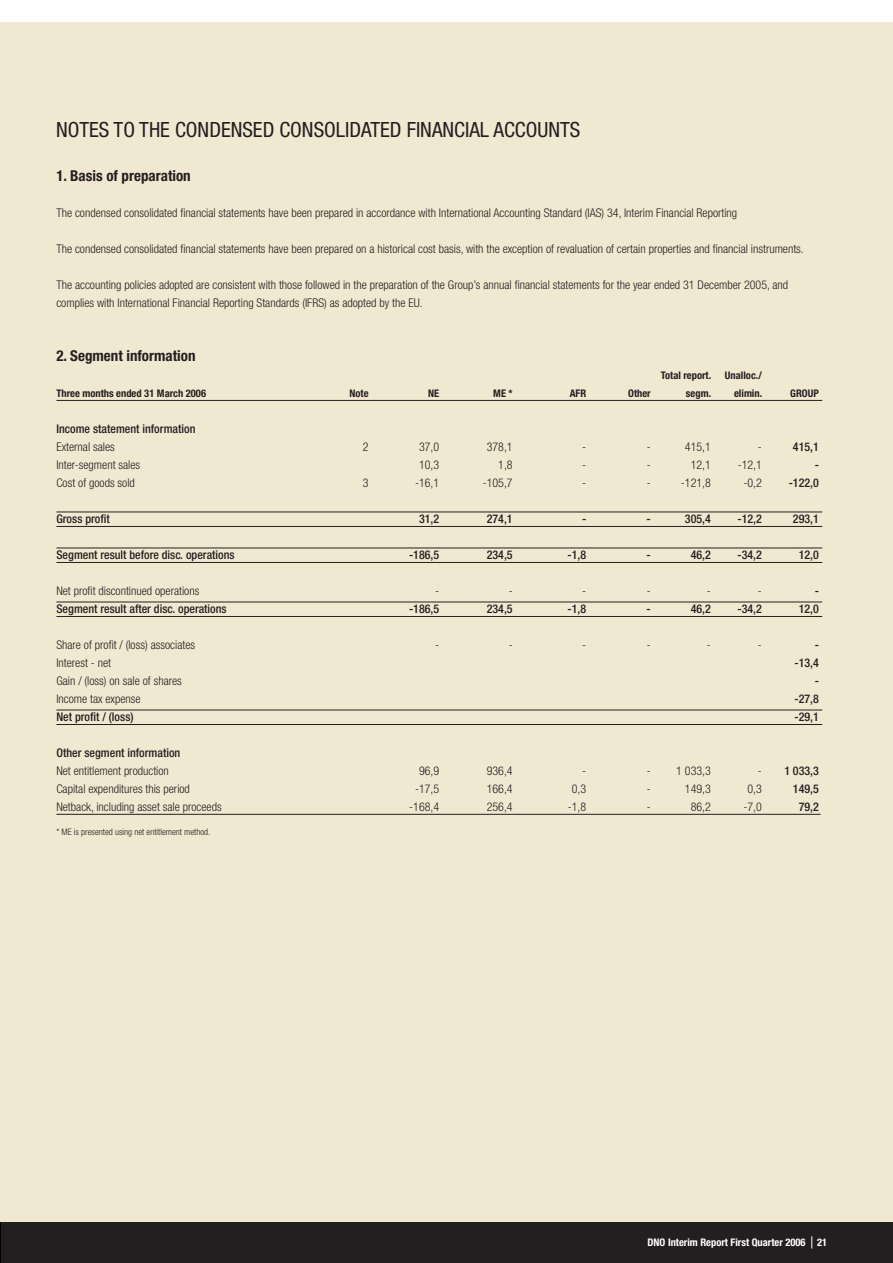
<style>
.page{position:relative;width:893px;height:1263px;background:#fff}
.page>*{position:absolute;margin:0;border:0;box-sizing:border-box;transform-origin:0 0}
.t1{font:condensed 21px "Helvetica Neue LT";color:#231f20}
.t2{font:700 condensed 15px "Helvetica Neue LT";color:#231f20}
.t3{font:300 condensed 12px/18px "Helvetica Neue LT";color:#231f20}
.t4{font:500 condensed 12px "Helvetica Neue LT";color:#231f20}
.t5{font:700 condensed 10.5px "Helvetica Neue LT";color:#231f20}
.t6{font:700 condensed 10.5px "Helvetica Neue LT";color:#fff}
.t7{font:300 condensed 9px "Helvetica Neue LT";color:#231f20}
.s1{font-weight:300}
</style>
<div class="page">
<hr style="left:0;top:1221px;width:1px;height:42px;background:#000">
<div style="left:1px;top:1221px;width:891px;height:42px;background:#231f20"></div>
<svg style="left:811px;top:1236px;width:1px;height:12px"></svg>
<div style="left:0;top:22px;width:892px;height:1199px;background:#f1e8d1"></div>
<hr style="left:56px;top:400px;width:766px;height:1px;background:#231f20">
<hr style="left:56px;top:512px;width:766px;height:1px;background:#231f20">
<hr style="left:56px;top:526px;width:766px;height:1px;background:#231f20">
<hr style="left:56px;top:548px;width:766px;height:1px;background:#231f20">
<hr style="left:56px;top:562px;width:766px;height:1px;background:#231f20">
<hr style="left:56px;top:602px;width:766px;height:1px;background:#231f20">
<hr style="left:56px;top:616px;width:766px;height:1px;background:#231f20">
<hr style="left:56px;top:710px;width:766px;height:1px;background:#231f20">
<hr style="left:56px;top:724px;width:766px;height:1px;background:#231f20">
<hr style="left:56px;top:814px;width:764px;height:1px;background:#231f20">
<h1 class="t1" style="left:56px;top:122px;width:525px">NOTES TO THE CONDENSED CONSOLIDATED FINANCIAL ACCOUNTS</h1>
<p class="t2" style="left:56px;top:170px;width:136px">1. Basis of preparation</p>
<p class="t3" style="left:56px;top:205px;width:682px">The condensed consolidated financial statements have been prepared in accordance with International Accounting Standard (IAS) 34, Interim Financial Reporting</p>
<p class="t3" style="left:56px;top:241px;width:748px">The condensed consolidated financial statements have been prepared on a historical cost basis, with the exception of revaluation of certain properties and financial instruments.</p>
<p class="t3" style="left:56px;top:277px;width:733px">The accounting policies adopted are consistent with those followed in the preparation of the Group’s annual financial statements for the year ended 31 December 2005, and complies with International Financial Reporting Standards (IFRS) as adopted by the EU.</p>
<p class="t2" style="left:56px;top:350px;width:140px">2. Segment information</p>
<p class="t5" style="left:661px;top:372px;width:52px">Total report.</p>
<p class="t5" style="left:724px;top:372px;width:38px">Unalloc./</p>
<p class="t5" style="left:56px;top:390px;width:151px">Three months ended 31 March 2006</p>
<p class="t5" style="left:349px;top:390px;width:21px">Note</p>
<p class="t5" style="left:428px;top:390px;width:13px">NE</p>
<p class="t5" style="left:493px;top:390px;width:21px">ME *</p>
<p class="t5" style="left:569px;top:390px;width:18px">AFR</p>
<p class="t5" style="left:628px;top:390px;width:24px">Other</p>
<p class="t5" style="left:686px;top:390px;width:27px">segm.</p>
<p class="t5" style="left:734px;top:390px;width:30px">elimin.</p>
<p class="t5" style="left:790px;top:390px;width:30px">GROUP</p>
<p class="t4" style="left:56px;top:425px;width:140px">Income statement information</p>
<p class="t3" style="left:56px;top:439px;width:60px">External sales</p>
<p class="t3" style="left:363px;top:439px;width:7px">2</p>
<p class="t3" style="left:419px;top:439px;width:22px">37,0</p>
<p class="t3" style="left:486px;top:439px;width:27px">378,1</p>
<p class="t3" style="left:582px;top:439px;width:5px">-</p>
<p class="t3" style="left:646px;top:439px;width:5px">-</p>
<p class="t3" style="left:684px;top:439px;width:27px">415,1</p>
<p class="t3" style="left:757px;top:439px;width:5px">-</p>
<p class="t4" style="left:792px;top:443px;width:27px">415,1</p>
<p class="t3" style="left:56px;top:457px;width:85px">Inter-segment sales</p>
<p class="t3" style="left:419px;top:457px;width:22px">10,3</p>
<p class="t3" style="left:498px;top:457px;width:16px">1,8</p>
<p class="t3" style="left:582px;top:457px;width:5px">-</p>
<p class="t3" style="left:646px;top:457px;width:5px">-</p>
<p class="t3" style="left:690px;top:457px;width:22px">12,1</p>
<p class="t3" style="left:737px;top:457px;width:26px">-12,1</p>
<p class="t4" style="left:814px;top:461px;width:6px">-</p>
<p class="t3" style="left:56px;top:475px;width:80px">Cost of goods sold</p>
<p class="t3" style="left:363px;top:475px;width:7px">3</p>
<p class="t3" style="left:415px;top:475px;width:26px">-16,1</p>
<p class="t3" style="left:482px;top:475px;width:31px">-105,7</p>
<p class="t3" style="left:582px;top:475px;width:5px">-</p>
<p class="t3" style="left:646px;top:475px;width:5px">-</p>
<p class="t3" style="left:680px;top:475px;width:31px">-121,8</p>
<p class="t3" style="left:743px;top:475px;width:20px">-0,2</p>
<p class="t4" style="left:788px;top:479px;width:32px">-122,0</p>
<p class="t4" style="left:56px;top:515px;width:55px">Gross profit</p>
<p class="t4" style="left:419px;top:515px;width:22px">31,2</p>
<p class="t4" style="left:486px;top:515px;width:27px">274,1</p>
<p class="t4" style="left:582px;top:515px;width:6px">-</p>
<p class="t4" style="left:646px;top:515px;width:6px">-</p>
<p class="t4" style="left:684px;top:515px;width:27px">305,4</p>
<p class="t4" style="left:737px;top:515px;width:26px">-12,2</p>
<p class="t4" style="left:792px;top:515px;width:27px">293,1</p>
<p class="t4" style="left:56px;top:551px;width:180px">Segment result before disc. operations</p>
<p class="t4" style="left:409px;top:551px;width:32px">-186,5</p>
<p class="t4" style="left:486px;top:551px;width:27px">234,5</p>
<p class="t4" style="left:567px;top:551px;width:20px">-1,8</p>
<p class="t4" style="left:646px;top:551px;width:6px">-</p>
<p class="t4" style="left:690px;top:551px;width:22px">46,2</p>
<p class="t4" style="left:737px;top:551px;width:26px">-34,2</p>
<p class="t4" style="left:798px;top:551px;width:22px">12,0</p>
<p class="t3" style="left:56px;top:583px;width:144px">Net profit discontinued operations</p>
<p class="t3" style="left:435px;top:583px;width:5px">-</p>
<p class="t3" style="left:508px;top:583px;width:5px">-</p>
<p class="t3" style="left:582px;top:583px;width:5px">-</p>
<p class="t3" style="left:646px;top:583px;width:5px">-</p>
<p class="t3" style="left:706px;top:583px;width:5px">-</p>
<p class="t3" style="left:757px;top:583px;width:5px">-</p>
<p class="t4" style="left:814px;top:587px;width:6px">-</p>
<p class="t4" style="left:56px;top:605px;width:172px">Segment result after disc. operations</p>
<p class="t4" style="left:409px;top:605px;width:32px">-186,5</p>
<p class="t4" style="left:486px;top:605px;width:27px">234,5</p>
<p class="t4" style="left:567px;top:605px;width:20px">-1,8</p>
<p class="t4" style="left:646px;top:605px;width:6px">-</p>
<p class="t4" style="left:690px;top:605px;width:22px">46,2</p>
<p class="t4" style="left:737px;top:605px;width:26px">-34,2</p>
<p class="t4" style="left:798px;top:605px;width:22px">12,0</p>
<p class="t3" style="left:56px;top:637px;width:140px">Share of profit / (loss) associates</p>
<p class="t3" style="left:435px;top:637px;width:5px">-</p>
<p class="t3" style="left:508px;top:637px;width:5px">-</p>
<p class="t3" style="left:582px;top:637px;width:5px">-</p>
<p class="t3" style="left:646px;top:637px;width:5px">-</p>
<p class="t3" style="left:706px;top:637px;width:5px">-</p>
<p class="t3" style="left:757px;top:637px;width:5px">-</p>
<p class="t4" style="left:814px;top:641px;width:6px">-</p>
<p class="t3" style="left:56px;top:655px;width:56px">Interest - net</p>
<p class="t4" style="left:794px;top:659px;width:26px">-13,4</p>
<p class="t3" style="left:56px;top:673px;width:127px">Gain / (loss) on sale of shares</p>
<p class="t4" style="left:814px;top:677px;width:6px">-</p>
<p class="t3" style="left:56px;top:691px;width:86px">Income tax expense</p>
<p class="t4" style="left:794px;top:695px;width:26px">-27,8</p>
<p class="t4" style="left:56px;top:713px;width:79px">Net profit / (loss)</p>
<p class="t4" style="left:794px;top:713px;width:26px">-29,1</p>
<p class="t4" style="left:56px;top:749px;width:125px">Other segment information</p>
<p class="t3" style="left:56px;top:763px;width:114px">Net entitlement production</p>
<p class="t3" style="left:419px;top:763px;width:22px">96,9</p>
<p class="t3" style="left:486px;top:763px;width:27px">936,4</p>
<p class="t3" style="left:582px;top:763px;width:5px">-</p>
<p class="t3" style="left:646px;top:763px;width:65px">- 1 033,3</p>
<p class="t4" style="left:757px;top:767px;width:62px"><span class="s1">-</span> 1 033,3</p>
<p class="t3" style="left:56px;top:781px;width:135px">Capital expenditures this period</p>
<p class="t3" style="left:415px;top:781px;width:26px">-17,5</p>
<p class="t3" style="left:486px;top:781px;width:27px">166,4</p>
<p class="t3" style="left:571px;top:781px;width:16px">0,3</p>
<p class="t3" style="left:646px;top:781px;width:5px">-</p>
<p class="t3" style="left:684px;top:781px;width:27px">149,3</p>
<p class="t3" style="left:747px;top:781px;width:16px">0,3</p>
<p class="t4" style="left:792px;top:785px;width:27px">149,5</p>
<p class="t3" style="left:56px;top:799px;width:167px">Netback, including asset sale proceeds</p>
<p class="t3" style="left:409px;top:799px;width:31px">-168,4</p>
<p class="t3" style="left:486px;top:799px;width:27px">256,4</p>
<p class="t3" style="left:568px;top:799px;width:20px">-1,8</p>
<p class="t3" style="left:646px;top:799px;width:5px">-</p>
<p class="t3" style="left:690px;top:799px;width:22px">86,2</p>
<p class="t3" style="left:743px;top:799px;width:20px">-7,0</p>
<p class="t4" style="left:798px;top:803px;width:22px">79,2</p>
<p class="t7" style="left:56px;top:829px;width:155px">* ME is presented using net entitlement method.</p>
<p class="t6" style="left:647px;top:1238px;width:181px">DNO Interim Report First Quarter 2006 21</p>
</div>
